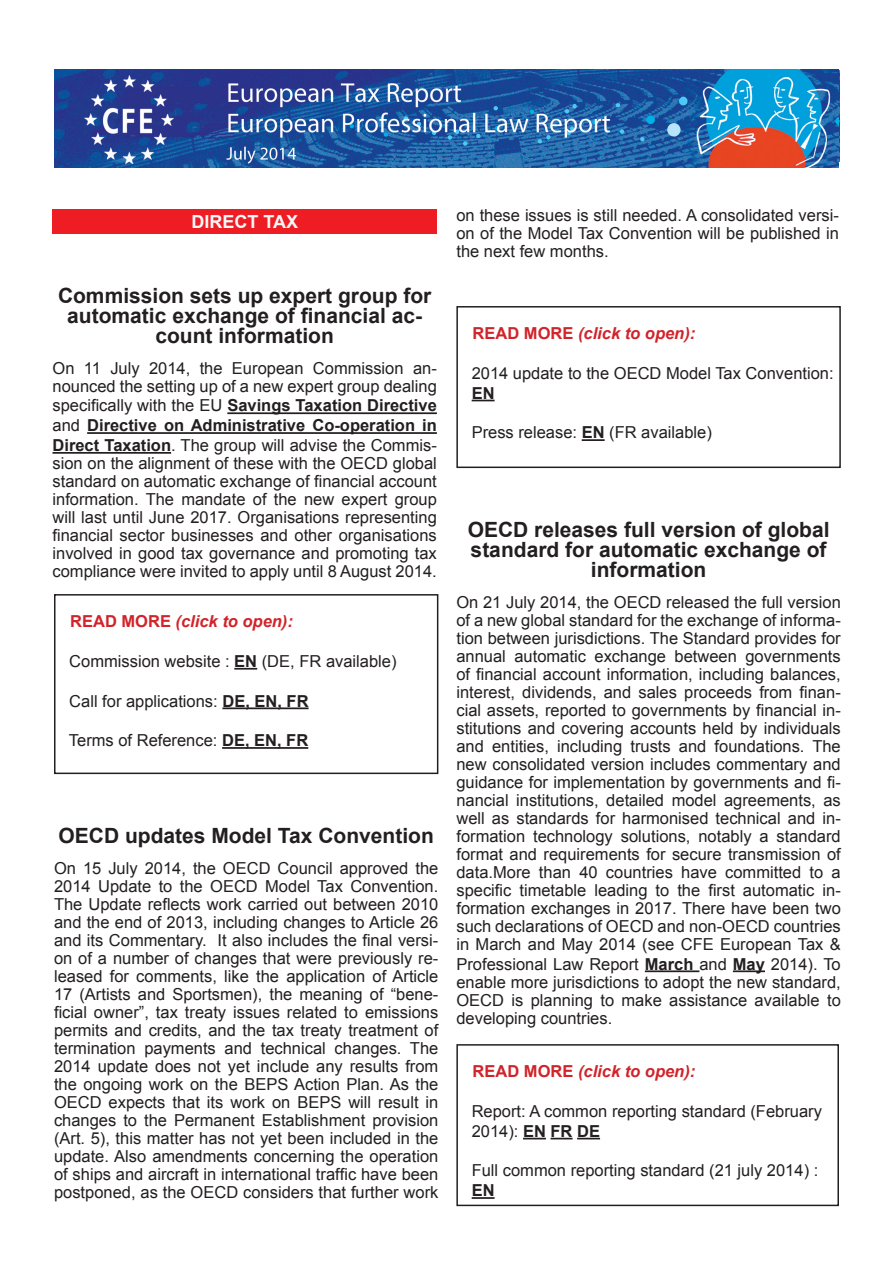
<style>
.page{position:relative;width:893px;height:1263px;background:#fff}
.page>*{position:absolute;margin:0;border:0;box-sizing:border-box;transform-origin:0 0}
.Title_2{font:700 21px/19.8px "Arial";color:#231f20;text-align:center}
.t1{font:700 18px "Arial";color:#f7f7f8}
.Text_1{font:16.5px/18px "Arial";color:#231f20;text-align:justify}
.Hyperlink{font:16.5px "Arial";color:#231f20}
.Text_1-2{font:700 16.5px/19.8px "Arial";color:#231f20;text-align:justify}
.t2{font:italic 700 16.5px "Arial";color:#d1232a}
.Hyperlink-2{font:700 16.5px "Arial";color:#231f20}
.s1{font-weight:400}
.s2{font-style:normal}
.s3{font-weight:700}
</style>
<div class="page">
<div style="left:52px;top:209px;width:385px;height:25px;background:#ee1d23"></div>
<hr style="left:234px;top:668px;width:23px;height:2px;background:#231f20">
<hr style="left:222px;top:707px;width:87px;height:2px;background:#231f20">
<hr style="left:222px;top:747px;width:86px;height:2px;background:#231f20">
<div style="left:54px;top:594px;width:384px;height:180px;border:2px solid #231f20"></div>
<hr style="left:227px;top:412px;width:210px;height:2px;background:#231f20">
<hr style="left:87px;top:432px;width:350px;height:2px;background:#231f20">
<hr style="left:52px;top:452px;width:119px;height:2px;background:#231f20">
<svg style="left:472px;top:400px;width:23px;height:1px"></svg>
<hr style="left:582px;top:439px;width:23px;height:2px;background:#231f20">
<div style="left:456px;top:306px;width:385px;height:162px;border:2px solid #231f20"></div>
<hr style="left:645px;top:970px;width:54px;height:2px;background:#231f20">
<hr style="left:733px;top:970px;width:32px;height:2px;background:#231f20">
<svg style="left:523px;top:1138px;width:77px;height:1px"></svg>
<hr style="left:472px;top:1197px;width:23px;height:2px;background:#231f20">
<div style="left:456px;top:1044px;width:383px;height:162px;border:2px solid #231f20"></div>
<img style="left:54px;top:70px;width:785px;height:98px">
<p class="t1" style="left:191px;top:210px;width:108px">DIRECT TAX</p>
<p class="Title_2" style="left:58px;top:287px;width:375px">Commission sets up expert group for automatic exchange of financial ac&shy;count information</p>
<p class="Text_1" style="left:52px;top:359px;width:386px">On 11 July 2014, the European Commission an&shy;nounced the setting up of a new expert group dealing</p>
<p class="Text_1-2" style="left:52px;top:396px;width:386px"><span class="s1">specifically with the EU</span> Savings Taxation Directive <span class="s1">and</span> Directive on Administrative Co-operation in Direct Taxation<span class="s1">. The group will advise the Commis-</span></p>
<p class="Text_1" style="left:52px;top:454px;width:386px">sion on the alignment of these with the OECD global standard on automatic exchange of financial account information. The mandate of the new expert group will last until June 2017. Organisations representing financial sector businesses and other organisations involved in good tax governance and promoting tax compliance were invited to apply until 8 August 2014.</p>
<p class="t2" style="left:70px;top:611px;width:224px"><span class="s2">READ MORE</span> (click to open):</p>
<p class="Hyperlink" style="left:69px;top:650px;width:329px">Commission website : <span class="s3">EN</span> (DE, FR available)</p>
<p class="Hyperlink" style="left:69px;top:690px;width:241px">Call for applications: <span class="s3">DE, EN, FR</span></p>
<p class="Hyperlink" style="left:69px;top:730px;width:241px">Terms of Reference: <span class="s3">DE, EN, FR</span></p>
<p class="Title_2" style="left:59px;top:827px;width:377px">OECD updates Model Tax Convention</p>
<p class="Text_1" style="left:54px;top:859px;width:386px">On 15 July 2014, the OECD Council approved the 2014 Update to the OECD Model Tax Convention.<br>The Update reflects work carried out between 2010 and the end of 2013, including changes to Article 26 and its Commentary. It also includes the final versi&shy;on of a number of changes that were previously re&shy;leased for comments, like the application of Article 17 (Artists and Sportsmen), the meaning of “bene&shy;ficial owner”, tax treaty issues related to emissions permits and credits, and the tax treaty treatment of termination payments and technical changes. The 2014 update does not yet include any results from the ongoing work on the BEPS Action Plan. As the OECD expects that its work on BEPS will result in changes to the Permanent Establishment provision (Art. 5), this matter has not yet been included in the update. Also amendments concerning the operation of ships and aircraft in international traffic have been postponed, as the OECD considers that further work</p>
<p class="Text_1" style="left:456px;top:207px;width:384px">on these issues is still needed. A consolidated versi&shy;on of the Model Tax Convention will be published in the next few months.</p>
<p class="t2" style="left:473px;top:323px;width:224px"><span class="s2">READ MORE</span> (click to open):</p>
<p class="Hyperlink" style="left:472px;top:362px;width:363px">2014 update to the OECD Model Tax Convention:</p>
<p class="Hyperlink-2" style="left:472px;top:382px;width:24px">EN</p>
<p class="Hyperlink" style="left:472px;top:422px;width:242px">Press release: <span class="s3">EN</span> (FR available)</p>
<p class="Title_2" style="left:468px;top:521px;width:363px">OECD releases full version of global standard for automatic exchange of information</p>
<p class="Text_1" style="left:456px;top:593px;width:386px">On 21 July 2014, the OECD released the full version of a new global standard for the exchange of informa&shy;tion between jurisdictions. The Standard provides for annual automatic exchange between governments of financial account information, including balances, interest, dividends, and sales proceeds from finan&shy;cial assets, reported to governments by financial in&shy;stitutions and covering accounts held by individuals and entities, including trusts and foundations. The new consolidated version includes commentary and guidance for implementation by governments and fi&shy;nancial institutions, detailed model agreements, as well as standards for harmonised technical and in&shy;formation technology solutions, notably a standard format and requirements for secure transmission of data.More than 40 countries have committed to a specific timetable leading to the first automatic in&shy;formation exchanges in 2017. There have been two such declarations of OECD and non-OECD countries in March and May 2014 (see CFE European Tax &amp;</p>
<p class="Text_1" style="left:456px;top:955px;width:386px">Professional Law Report <span class="s3">March</span> and <span class="s3">May</span> 2014). To enable more jurisdictions to adopt the new standard, OECD is planning to make assistance available to developing countries.</p>
<p class="t2" style="left:473px;top:1061px;width:224px"><span class="s2">READ MORE</span> (click to open):</p>
<p class="Hyperlink" style="left:472px;top:1100px;width:352px">Report: A common reporting standard (February</p>
<p class="Hyperlink" style="left:472px;top:1120px;width:130px">2014): <span class="s3">EN FR DE</span></p>
<p class="Hyperlink" style="left:472px;top:1160px;width:348px">Full common reporting standard (21 july 2014) :</p>
<p class="Hyperlink-2" style="left:472px;top:1179px;width:24px">EN</p>
</div>
